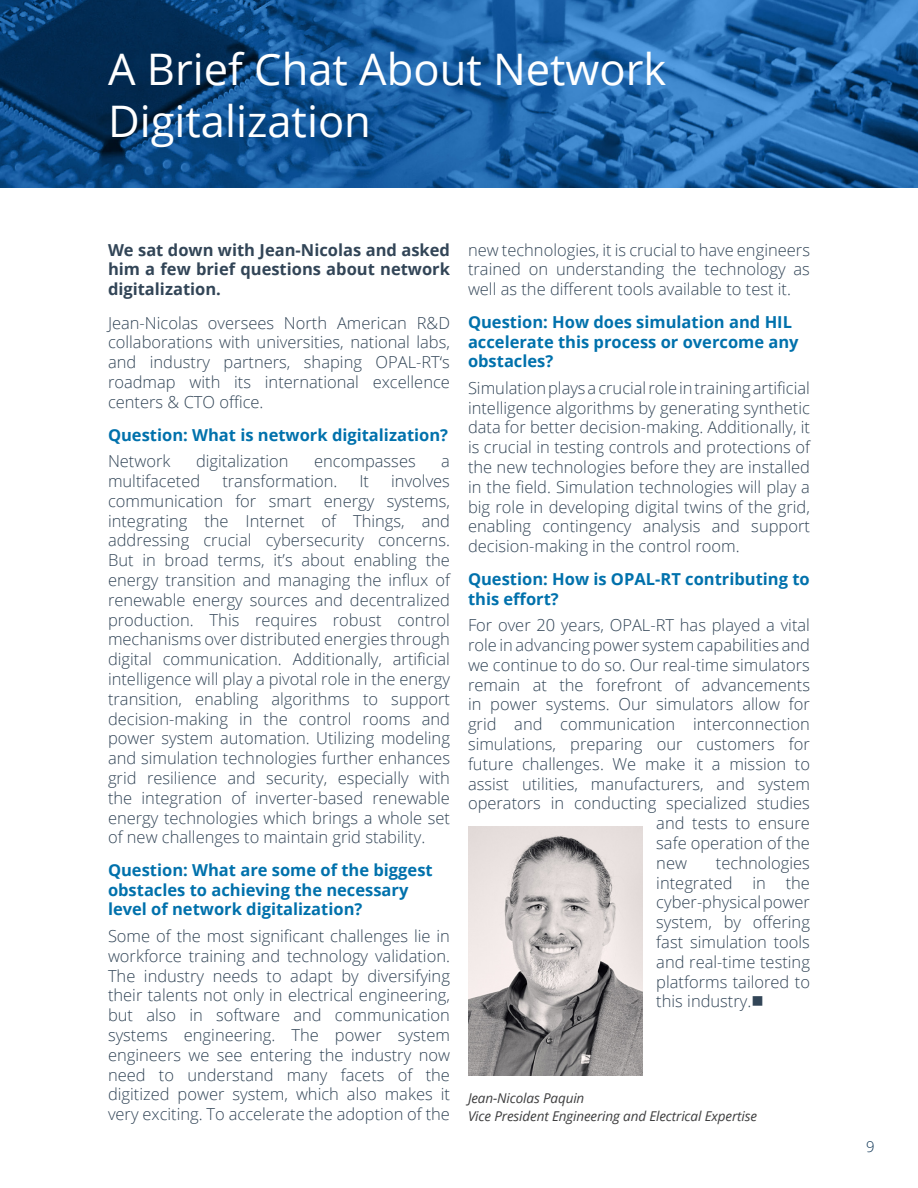
<style>
.page{position:relative;width:918px;height:1188px;background:#fff}
.page>*{position:absolute;margin:0;border:0;box-sizing:border-box;transform-origin:0 0}
.t1{font:43.5px/52.2px "Open Sans";color:#fff}
.paragraph{font:300 16.5px/19.8px "Open Sans";color:#324557;text-align:justify}
.subtitle{font:700 16.5px/19.5px "Open Sans";color:#0071ac}
.paragraph-2{font:700 16.5px/19.8px "Open Sans";color:#324557;text-align:justify}
.t2{font:300 14.85px "Open Sans";color:#093152}
.caption_2{font:italic 13.5px "Open Sans";letter-spacing:-.01em;color:#3e3e3f}
</style>
<div class="page">
<img style="left:0;top:0;width:918px;height:187px">
<img style="left:468px;top:827px;width:175px;height:249px">
<p class="t1" style="left:108px;top:42px;width:560px">A Brief Chat About Network<br>Digitalization</p>
<p class="paragraph-2" style="left:108px;top:239px;width:344px">We sat down with Jean-Nicolas and asked him a few brief questions about network digitalization.</p>
<p class="paragraph" style="left:108px;top:312px;width:344px">Jean-Nicolas oversees North American R&amp;D collaborations with universities, national labs, and industry partners, shaping OPAL-RT‘s roadmap with its international excellence centers &amp; CTO office.</p>
<p class="subtitle" style="left:108px;top:425px;width:342px">Question: What is network digitalization?</p>
<p class="paragraph" style="left:108px;top:451px;width:64px">Network</p>
<p class="paragraph" style="left:196px;top:451px;width:94px">digitalization</p>
<p class="paragraph" style="left:314px;top:451px;width:103px">encompasses</p>
<p class="paragraph" style="left:441px;top:451px;width:10px">a</p>
<p class="paragraph" style="left:108px;top:471px;width:94px">multifaceted</p>
<p class="paragraph" style="left:222px;top:471px;width:117px">transformation.</p>
<p class="paragraph" style="left:359px;top:471px;width:11px">It</p>
<p class="paragraph" style="left:108px;top:471px;width:344px;text-indent:283px">involves communication for smart energy systems, integrating the Internet of Things, and addressing crucial cybersecurity concerns.<br>But in broad terms, it’s about enabling the energy transition and managing the influx of renewable energy sources and decentralized production. This requires robust control mechanisms over distributed energies through digital communication. Additionally, artificial intelligence will play a pivotal role in the energy transition, enabling algorithms to support decision-making in the control rooms and power system automation. Utilizing modeling and simulation technologies further enhances grid resilience and security, especially with the integration of inverter-based renewable energy technologies which brings a whole set of new challenges to maintain grid stability.</p>
<p class="subtitle" style="left:108px;top:860px;width:326px">Question: What are some of the biggest obstacles to achieving the necessary level of network digitalization?</p>
<p class="paragraph" style="left:108px;top:926px;width:344px">Some of the most significant challenges lie in workforce training and technology validation.<br>The industry needs to adapt by diversifying their talents not only in electrical engineering, but also in software and communication systems engineering. The power system engineers we see entering the industry now need to understand many facets of the digitized power system, which also makes it very exciting. To accelerate the adoption of the</p>
<p class="paragraph" style="left:468px;top:239px;width:344px">new technologies, it is crucial to have engineers trained on understanding the technology as well as the different tools available to test it.</p>
<p class="subtitle" style="left:468px;top:312px;width:332px">Question: How does simulation and HIL accelerate this process or overcome any obstacles?</p>
<p class="paragraph" style="left:468px;top:377px;width:344px">Simulation plays a crucial role in training artificial intelligence algorithms by generating synthetic data for better decision-making. Additionally, it is crucial in testing controls and protections of the new technologies before they are installed in the field. Simulation technologies will play a big role in developing digital twins of the grid, enabling contingency analysis and support decision-making in the control room.</p>
<p class="subtitle" style="left:468px;top:569px;width:343px">Question: How is OPAL-RT contributing to this effort?</p>
<p class="paragraph" style="left:468px;top:615px;width:344px">For over 20 years, OPAL-RT has played a vital</p>
<p class="paragraph" style="left:468px;top:635px;width:344px">role in advancing power system capabilities and</p>
<p class="paragraph" style="left:468px;top:654px;width:344px">we continue to do so. Our real-time simulators</p>
<p class="paragraph" style="left:468px;top:674px;width:344px">remain at the forefront of advancements</p>
<p class="paragraph" style="left:468px;top:694px;width:344px">in power systems. Our simulators allow for</p>
<p class="paragraph" style="left:468px;top:714px;width:344px">grid and communication interconnection</p>
<p class="paragraph" style="left:468px;top:734px;width:344px">simulations, preparing our customers for</p>
<p class="paragraph" style="left:468px;top:753px;width:344px">future challenges. We make it a mission to</p>
<p class="paragraph" style="left:468px;top:773px;width:344px">assist utilities, manufacturers, and system</p>
<p class="paragraph" style="left:468px;top:793px;width:344px">operators in conducting specialized studies</p>
<p class="paragraph" style="left:656px;top:813px;width:155px">and tests to ensure</p>
<p class="paragraph" style="left:656px;top:833px;width:155px">safe operation of the</p>
<p class="paragraph" style="left:656px;top:852px;width:32px">new</p>
<p class="paragraph" style="left:656px;top:852px;width:155px;text-indent:60px">technologies integrated in the cyber-physical power system, by offering fast simulation tools and real-time testing platforms tailored to this industry.■</p>
<p class="caption_2" style="left:468px;top:1088px;width:118px">Jean-Nicolas Paquin</p>
<p class="caption_2" style="left:468px;top:1106px;width:291px">Vice President Engineering and Electrical Expertise</p>
<p class="t2" style="left:866px;top:1136px;width:10px">9</p>
</div>
